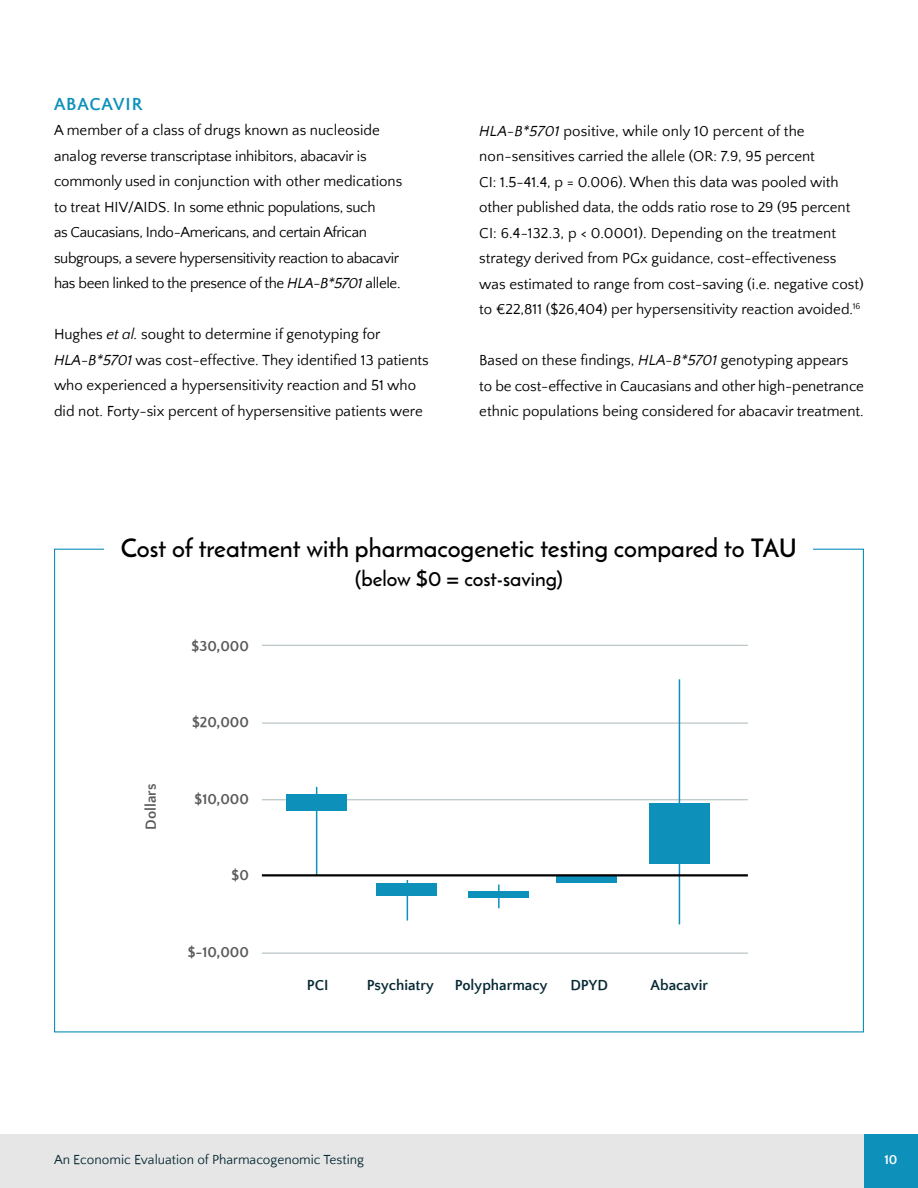
<style>
.page{position:relative;width:918px;height:1188px;background:#fff}
.page>*{position:absolute;margin:0;border:0;box-sizing:border-box;transform-origin:0 0}
.t1{font:25.5px "Reem Kufi";color:#000}
.t2{font:21px "Reem Kufi";color:#000}
.t3{font:700 18px "Quattrocento Sans";letter-spacing:.05em;color:#0d91bb}
.t4{font:15px/25.5px "Quattrocento Sans";color:#000}
.t5{font:15px/25.5px "Quattrocento Sans";letter-spacing:-.025em;color:#000}
.t6{font:700 15px "Quattrocento Sans";color:#5a5a5a}
.t7{font:700 15px "Quattrocento Sans";color:#072a35}
.t8{font:13.5px "Quattrocento Sans";color:#072a35}
.t9{font:700 13.5px "Quattrocento Sans";color:#fff}
.s1{font-style:italic}
</style>
<div class="page">
<div style="left:0;top:1134px;width:872px;height:54px;background:#e7e6e6"></div>
<div style="left:864px;top:1134px;width:54px;height:54px;background:#0d91bb"></div>
<hr style="left:262px;top:645px;width:486px;height:1px;background:#b3bfc2">
<hr style="left:262px;top:723px;width:486px;height:1px;background:#b3bfc2">
<hr style="left:262px;top:799px;width:486px;height:1px;background:#b3bfc2">
<hr style="left:262px;top:953px;width:486px;height:1px;background:#b3bfc2">
<hr style="left:679px;top:679px;width:1px;height:245px;background:#0d91bb">
<hr style="left:316px;top:787px;width:1px;height:88px;background:#0d91bb">
<hr style="left:498px;top:885px;width:2px;height:23px;background:#0d91bb">
<hr style="left:407px;top:880px;width:1px;height:41px;background:#0d91bb">
<div style="left:649px;top:803px;width:61px;height:61px;background:#0d91bb"></div>
<div style="left:557px;top:876px;width:60px;height:7px;background:#0d91bb"></div>
<div style="left:468px;top:891px;width:61px;height:7px;background:#0d91bb"></div>
<div style="left:376px;top:883px;width:61px;height:13px;background:#0d91bb"></div>
<div style="left:286px;top:795px;width:61px;height:16px;background:#0d91bb"></div>
<hr style="left:262px;top:874px;width:486px;height:2px;background:#000">
<p class="t3" style="left:54px;top:94px;width:90px">ABACAVIR</p>
<p class="t5" style="left:54px;top:118px;width:350px">A member of a class of drugs known as nucleoside analog reverse transcriptase inhibitors, abacavir is commonly used in conjunction with other medications to treat HIV/AIDS. In some ethnic populations, such<br>as Caucasians, Indo-Americans, and certain African subgroups, a severe hypersensitivity reaction to abacavir has been linked to the presence of the <span class="s1">HLA-B*5701</span> allele.</p>
<p class="t4" style="left:54px;top:322px;width:376px">Hughes <span class="s1">et al.</span> sought to determine if genotyping for <span class="s1">HLA-B*5701</span> was cost-effective. They identified 13 patients who experienced a hypersensitivity reaction and 51 who did not. Forty-six percent of hypersensitive patients were</p>
<p class="t4" style="left:479px;top:119px;width:386px"><span class="s1">HLA-B*5701</span> positive, while only 10 percent of the non-sensitives carried the allele (OR: 7.9, 95 percent<br>CI: 1.5-41.4, p = 0.006). When this data was pooled with other published data, the odds ratio rose to 29 (95 percent CI: 6.4-132.3, p &lt; 0.0001). Depending on the treatment strategy derived from PGx guidance, cost-effectiveness was estimated to range from cost-saving (i.e. negative cost) to €22,811 ($26,404) per hypersensitivity reaction avoided.<sup>16</sup></p>
<p class="t4" style="left:479px;top:348px;width:386px">Based on these findings, <span class="s1">HLA-B*5701</span> genotyping appears to be cost-effective in Caucasians and other high-penetrance ethnic populations being considered for abacavir treatment.</p>
<h1 class="t1" style="left:121px;top:531px;width:678px">Cost of treatment with pharmacogenetic testing compared to TAU</h1>
<h2 class="t2" style="left:355px;top:564px;width:209px">(below $0 = cost-saving)</h2>
<p class="t6" style="left:192px;top:638px;width:59px">$30,000</p>
<p class="t6" style="left:143px;top:830px;width:48px;rotate:-90deg">Dollars</p>
<p class="t6" style="left:192px;top:715px;width:58px">$20,000</p>
<p class="t6" style="left:195px;top:791px;width:56px">$10,000</p>
<p class="t6" style="left:232px;top:868px;width:19px">$0</p>
<p class="t6" style="left:188px;top:944px;width:63px">$-10,000</p>
<p class="t7" style="left:307px;top:977px;width:23px">PCI</p>
<p class="t7" style="left:367px;top:977px;width:69px">Psychiatry</p>
<p class="t7" style="left:455px;top:977px;width:94px">Polypharmacy</p>
<p class="t7" style="left:570px;top:977px;width:39px">DPYD</p>
<p class="t7" style="left:651px;top:977px;width:59px">Abacavir</p>
<p class="t8" style="left:54px;top:1152px;width:312px">An Economic Evaluation of Pharmacogenomic Testing</p>
<p class="t9" style="left:884px;top:1152px;width:15px">10</p>
</div>
